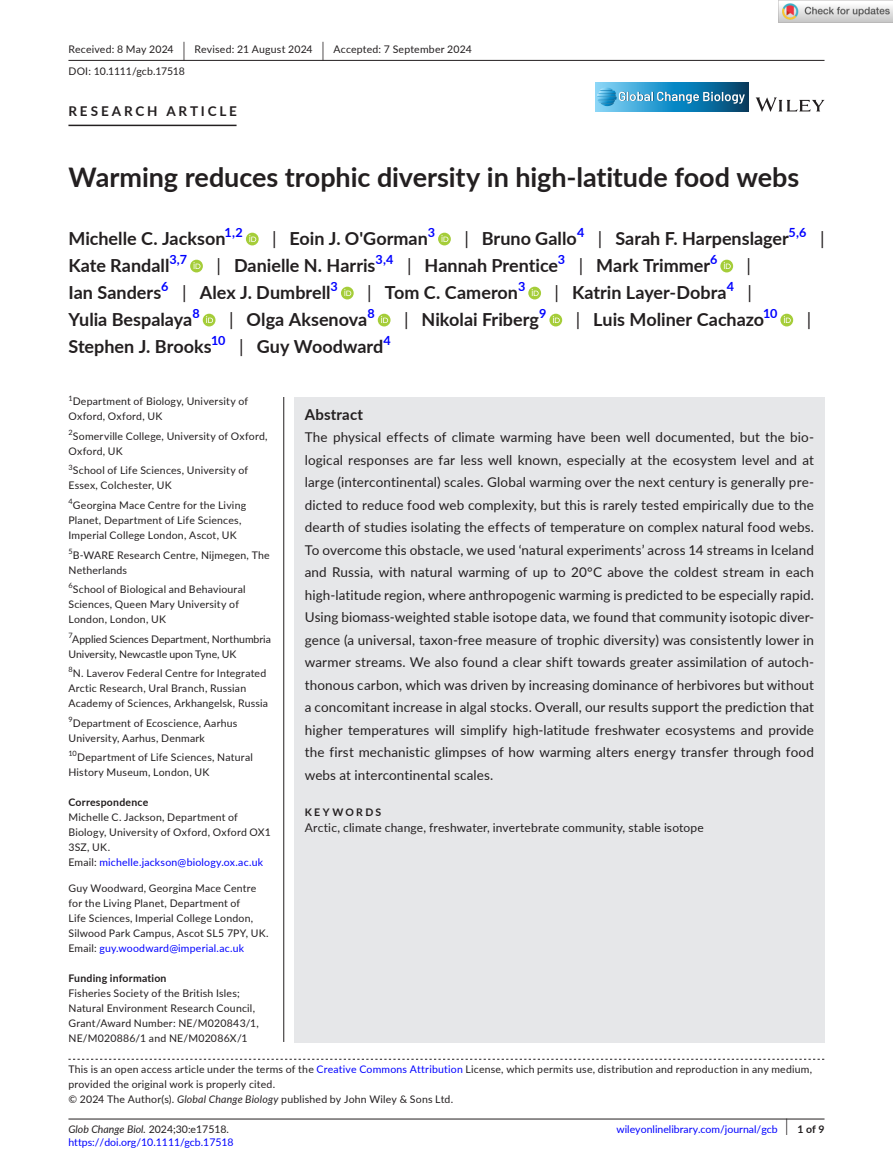
<style>
.page{position:relative;width:893px;height:1174px;background:#fff}
.page>*{position:absolute;margin:0;border:0;box-sizing:border-box;transform-origin:0 0}
.t1{font:700 27px "Lato";letter-spacing:-.005em;color:#231f20}
.t2{font:700 18px "Lato";color:#231f20}
.t3{font:18px "Lato";color:#231f20}
.t4{font:700 15px "Lato";letter-spacing:.015em;color:#231f20}
.t5{font:13.5px/22.5px "Lato";letter-spacing:.01em;color:#231f20;text-align:justify}
.t6{font:700 13.5px "Lato";letter-spacing:.21em;color:#231f20}
.t7{font:700 12.6px "Lato";color:#00f}
.t8{font:12px "Lato";letter-spacing:.015em;color:#231f20}
.t9{font:10.5px/15px "Lato";letter-spacing:.02em;color:#231f20}
.t10{font:10.5px "Lato";color:#00f}
.t11{font:10.5px/15px "Lato";letter-spacing:-.005em;color:#231f20}
.t12{font:700 10.5px "Lato";letter-spacing:.02em;color:#231f20}
.t13{font:italic 10.5px "Lato";color:#231f20}
.t14{font:700 10.5px "Lato";letter-spacing:.22em;color:#231f20}
.t15{font:7.35px "Lato";color:#231f20}
.s1{font-size:19.65px}
.s2{font-weight:400}
.s3{color:#00f}
.s4{font-style:italic}
.s5{font-style:normal}
.s6{font-size:17.4px;color:#231f20}
.s7{font-weight:700;color:#231f20}
</style>
<div class="page">
<hr style="left:68px;top:1118px;width:756px;height:1px;background:#231f20">
<svg style="left:756px;top:97px;width:68px;height:15px"></svg>
<svg style="left:595px;top:82px;width:153px;height:29px;background:#2b8bbb"></svg>
<svg style="left:597px;top:87px;width:148px;height:19px;background:#4799c2"></svg>
<hr style="left:68px;top:60px;width:756px;height:1px;background:#231f20">
<hr style="left:68px;top:125px;width:169px;height:1px;background:#231f20">
<div style="left:246px;top:233px;width:13px;height:12px;background:#a5cd39;border-radius:50%"></div>
<svg style="left:249px;top:235px;width:7px;height:7px"></svg>
<svg style="left:438px;top:233px;width:13px;height:12px"></svg>
<svg style="left:441px;top:235px;width:7px;height:7px"></svg>
<svg style="left:190px;top:260px;width:13px;height:12px"></svg>
<svg style="left:194px;top:262px;width:6px;height:7px"></svg>
<svg style="left:720px;top:260px;width:13px;height:12px"></svg>
<svg style="left:724px;top:262px;width:7px;height:7px"></svg>
<div style="left:341px;top:287px;width:13px;height:12px;background:#a5cd39;border-radius:50%"></div>
<svg style="left:344px;top:289px;width:7px;height:7px"></svg>
<svg style="left:528px;top:287px;width:13px;height:12px"></svg>
<svg style="left:532px;top:289px;width:7px;height:7px"></svg>
<div style="left:203px;top:314px;width:12px;height:12px;background:#a5cd39;border-radius:50%"></div>
<svg style="left:206px;top:316px;width:7px;height:7px"></svg>
<div style="left:378px;top:314px;width:12px;height:12px;background:#a5cd39;border-radius:50%"></div>
<svg style="left:381px;top:316px;width:7px;height:7px"></svg>
<div style="left:549px;top:314px;width:13px;height:12px;background:#a5cd39;border-radius:50%"></div>
<svg style="left:553px;top:316px;width:7px;height:7px"></svg>
<div style="left:780px;top:314px;width:13px;height:12px;background:#a5cd39;border-radius:50%"></div>
<svg style="left:784px;top:316px;width:7px;height:7px"></svg>
<hr style="left:283px;top:397px;width:1px;height:645px;background:#231f20">
<div style="left:294px;top:397px;width:530px;height:644px;background:#e6e7e9"></div>
<div style="left:294px;top:879px;width:530px;height:164px;background:#e6e7e9"></div>
<svg style="left:68px;top:1058px;width:756px;height:1px"></svg>
<img style="left:779px;top:0;width:114px;height:23px">
<p class="t9" style="left:68px;top:38px;width:405px;line-height:21.8px">Received: 8 May 2024 <span class="s1">|</span> Revised: 21 August 2024 <span class="s1">|</span> Accepted: 7 September 2024<br>DOI: 10.1111/gcb.17518</p>
<p class="t6" style="left:68px;top:101px;width:170px">RESEARCH ARTICLE</p>
<h1 class="t1" style="left:68px;top:157px;width:732px">Warming reduces trophic diversity in high-latitude food webs</h1>
<h2 class="t2" style="left:68px;top:226px;width:159px">Michelle C. Jackson</h2>
<p class="t7" style="left:225px;top:223px;width:20px">1,2</p>
<h2 class="t2" style="left:272px;top:226px;width:157px"><span class="s2">|</span> Eoin J. O'Gorman</h2>
<p class="t7" style="left:428px;top:223px;width:9px">3</p>
<h2 class="t2" style="left:464px;top:226px;width:114px"><span class="s2">|</span> Bruno Gallo</h2>
<p class="t7" style="left:577px;top:223px;width:9px">4</p>
<h2 class="t2" style="left:598px;top:226px;width:192px"><span class="s2">|</span> Sarah F. Harpenslager</h2>
<p class="t7" style="left:789px;top:223px;width:19px">5,6</p>
<h2 class="t3" style="left:820px;top:226px;width:6px">|</h2>
<h2 class="t2" style="left:68px;top:253px;width:103px">Kate Randall</h2>
<p class="t7" style="left:169px;top:250px;width:19px">3,7</p>
<h2 class="t2" style="left:216px;top:253px;width:161px"><span class="s2">|</span> Danielle N. Harris</h2>
<p class="t7" style="left:376px;top:250px;width:19px">3,4</p>
<h2 class="t2" style="left:407px;top:253px;width:153px"><span class="s2">|</span> Hannah Prentice</h2>
<p class="t7" style="left:558px;top:250px;width:9px">3</p>
<h2 class="t2" style="left:579px;top:253px;width:133px"><span class="s2">|</span> Mark Trimmer</h2>
<p class="t7" style="left:710px;top:250px;width:9px">6</p>
<h2 class="t3" style="left:747px;top:253px;width:6px">|</h2>
<h2 class="t2" style="left:68px;top:280px;width:94px">Ian Sanders</h2>
<p class="t7" style="left:161px;top:277px;width:9px">6</p>
<h2 class="t2" style="left:182px;top:280px;width:150px"><span class="s2">|</span> Alex J. Dumbrell</h2>
<p class="t7" style="left:331px;top:277px;width:9px">3</p>
<h2 class="t2" style="left:367px;top:280px;width:152px"><span class="s2">|</span> Tom C. Cameron</h2>
<p class="t7" style="left:518px;top:277px;width:9px">3</p>
<h2 class="t2" style="left:555px;top:280px;width:174px"><span class="s2">|</span> Katrin Layer-Dobra</h2>
<p class="t7" style="left:727px;top:277px;width:9px">4</p>
<h2 class="t3" style="left:747px;top:280px;width:6px">|</h2>
<h2 class="t2" style="left:68px;top:307px;width:125px">Yulia Bespalaya</h2>
<p class="t7" style="left:192px;top:304px;width:9px">8</p>
<h2 class="t2" style="left:229px;top:307px;width:140px"><span class="s2">|</span> Olga Aksenova</h2>
<p class="t7" style="left:367px;top:304px;width:9px">8</p>
<h2 class="t2" style="left:404px;top:307px;width:136px"><span class="s2">|</span> Nikolai Friberg</h2>
<p class="t7" style="left:539px;top:304px;width:9px">9</p>
<h2 class="t2" style="left:576px;top:307px;width:190px"><span class="s2">|</span> Luis Moliner Cachazo</h2>
<p class="t7" style="left:763px;top:304px;width:16px">10</p>
<h2 class="t3" style="left:807px;top:307px;width:6px">|</h2>
<h2 class="t2" style="left:68px;top:334px;width:145px">Stephen J. Brooks</h2>
<p class="t7" style="left:211px;top:331px;width:16px">10</p>
<h2 class="t2" style="left:239px;top:334px;width:146px"><span class="s2">|</span> Guy Woodward</h2>
<p class="t7" style="left:384px;top:331px;width:9px">4</p>
<p class="t15" style="left:68px;top:393px;width:6px">1</p>
<p class="t9" style="left:68px;top:394px;width:181px;text-indent:4px">Department of Biology, University of<br>Oxford, Oxford, UK</p>
<p class="t9" style="left:68px;top:428px;width:201px"><sup>2</sup>Somerville College, University of Oxford,<br>Oxford, UK</p>
<p class="t9" style="left:68px;top:463px;width:181px"><sup>3</sup>School of Life Sciences, University of<br>Essex, Colchester, UK</p>
<p class="t9" style="left:68px;top:497px;width:179px"><sup>4</sup>Georgina Mace Centre for the Living<br>Planet, Department of Life Sciences,<br>Imperial College London, Ascot, UK</p>
<p class="t9" style="left:68px;top:547px;width:203px"><sup>5</sup>B-WARE Research Centre, Nijmegen, The<br>Netherlands</p>
<p class="t9" style="left:68px;top:581px;width:179px"><sup>6</sup>School of Biological and Behavioural<br>Sciences, Queen Mary University of<br>London, London, UK</p>
<p class="t11" style="left:68px;top:631px;width:204px"><sup>7</sup>Applied Sciences Department, Northumbria<br>University, Newcastle upon Tyne, UK</p>
<p class="t9" style="left:68px;top:665px;width:201px"><sup>8</sup>N. Laverov Federal Centre for Integrated<br>Arctic Research, Ural Branch, Russian<br>Academy of Sciences, Arkhangelsk, Russia</p>
<p class="t9" style="left:68px;top:715px;width:170px"><sup>9</sup>Department of Ecoscience, Aarhus<br>University, Aarhus, Denmark</p>
<p class="t9" style="left:68px;top:749px;width:186px"><sup>10</sup>Department of Life Sciences, Natural<br>History Museum, London, UK</p>
<p class="t12" style="left:68px;top:794px;width:81px">Correspondence</p>
<p class="t9" style="left:68px;top:809px;width:204px">Michelle C. Jackson, Department of Biology, University of Oxford, Oxford OX1<br>3SZ, UK.<br>Email: <span class="s3">michelle.jackson@biology.ox.ac.uk</span></p>
<p class="t9" style="left:68px;top:880px;width:202px">Guy Woodward, Georgina Mace Centre for the Living Planet, Department of<br>Life Sciences, Imperial College London, Silwood Park Campus, Ascot SL5 7PY, UK.<br>Email: <span class="s3">guy.woodward@imperial.ac.uk</span></p>
<p class="t12" style="left:68px;top:970px;width:100px">Funding information</p>
<p class="t9" style="left:68px;top:985px;width:192px">Fisheries Society of the British Isles; Natural Environment Research Council, Grant/Award Number: NE/M020843/1, NE/M020886/1 and NE/M02086X/1</p>
<h3 class="t4" style="left:305px;top:403px;width:60px">Abstract</h3>
<p class="t5" style="left:305px;top:425px;width:511px">The physical effects of climate warming have been well documented, but the bio&shy;logical responses are far less well known, especially at the ecosystem level and at large (intercontinental) scales. Global warming over the next century is generally pre&shy;dicted to reduce food web complexity, but this is rarely tested empirically due to the dearth of studies isolating the effects of temperature on complex natural food webs.<br>To overcome this obstacle, we used ‘natural experiments’ across 14 streams in Iceland and Russia, with natural warming of up to 20°C above the coldest stream in each high-latitude region, where anthropogenic warming is predicted to be especially rapid.<br>Using biomass-weighted stable isotope data, we found that community isotopic diver&shy;gence (a universal, taxon-free measure of trophic diversity) was consistently lower in warmer streams. We also found a clear shift towards greater assimilation of autoch&shy;thonous carbon, which was driven by increasing dominance of herbivores but without a concomitant increase in algal stocks. Overall, our results support the prediction that higher temperatures will simplify high-latitude freshwater ecosystems and provide the first mechanistic glimpses of how warming alters energy transfer through food webs at intercontinental scales.</p>
<p class="t14" style="left:305px;top:804px;width:78px">KEYWORDS</p>
<p class="t8" style="left:305px;top:819px;width:401px">Arctic, climate change, freshwater, invertebrate community, stable isotope</p>
<p class="t9" style="left:68px;top:1061px;width:745px">This is an open access article under the terms of the <span class="s3">Creative Commons Attribution</span> License, which permits use, distribution and reproduction in any medium, provided the original work is properly cited.<br>© 2024 The Author(s). <span class="s4">Global Change Biology</span> published by John Wiley &amp; Sons Ltd.</p>
<p class="t13" style="left:68px;top:1121px;width:162px">Glob Change Biol. <span class="s5">2024;30:e17518.</span></p>
<p class="t10" style="left:616px;top:1121px;width:209px">wileyonlinelibrary.com/journal/gcb <span class="s6">|</span> <span class="s7">1 of 9</span></p>
<p class="t10" style="left:68px;top:1135px;width:167px">https://doi.org/10.1111/gcb.17518</p>
</div>
